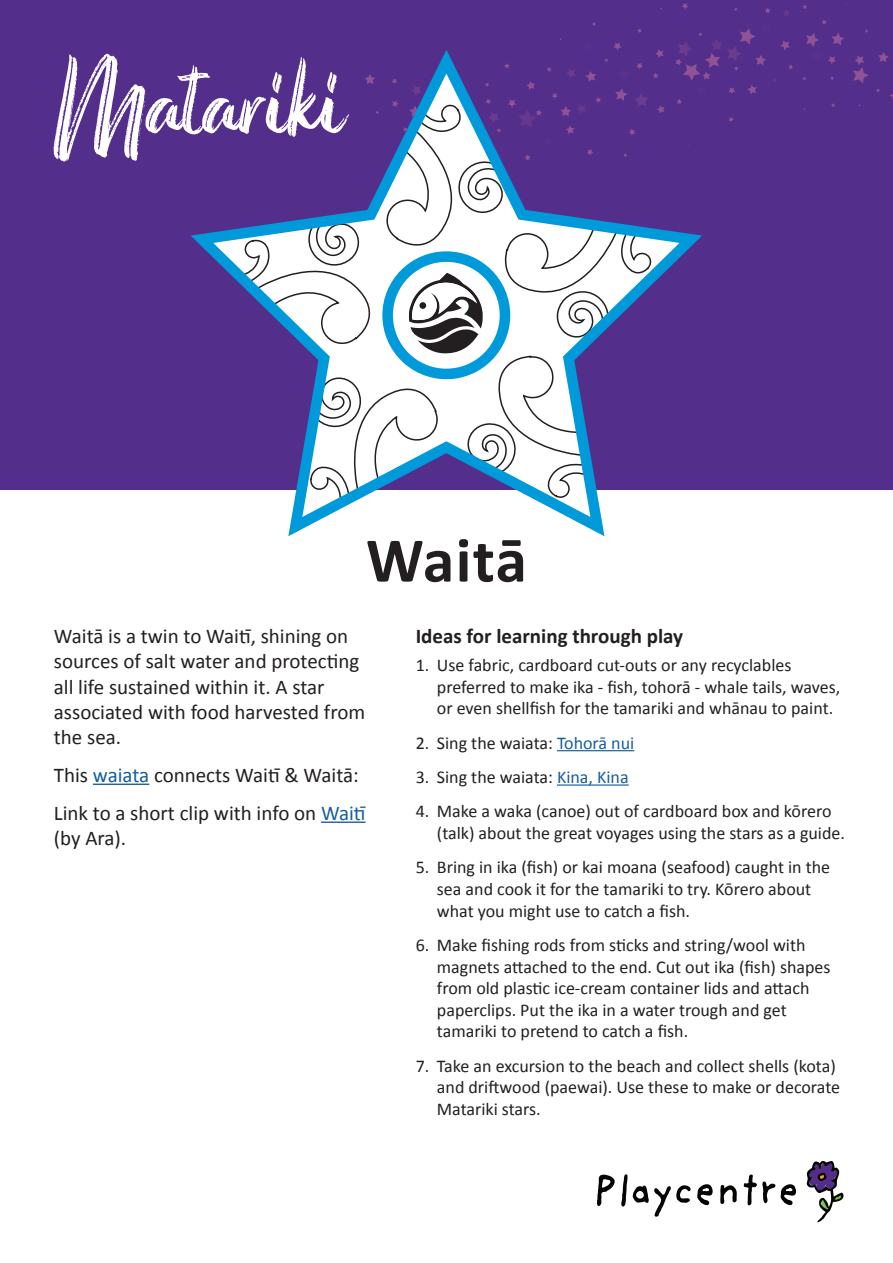
<style>
.page{position:relative;width:893px;height:1263px;background:#fff}
.page>*{position:absolute;margin:0;border:0;box-sizing:border-box;transform-origin:0 0}
.t1{font:159.45px "Austellia";color:#fff;scale:.9 1}
.t2{font:700 63.9px "Calibri";letter-spacing:.015em;color:#231f20}
.t3{font:21px/25.2px "Calibri";color:#231f20}
.t4{font:700 21px "Calibri";color:#231f20}
.t5{font:18px/21.6px "Calibri";color:#231f20}
.s1{color:#175d9e}
</style>
<div class="page">
<div style="left:0;top:0;width:893px;height:489px;background:#542e8b"></div>
<svg style="left:637px;top:29px;width:5px;height:4px"></svg>
<svg style="left:803px;top:5px;width:4px;height:4px"></svg>
<svg style="left:831px;top:103px;width:4px;height:4px"></svg>
<svg style="left:853px;top:55px;width:16px;height:28px"></svg>
<svg style="left:878px;top:52px;width:11px;height:10px"></svg>
<svg style="left:822px;top:20px;width:5px;height:4px"></svg>
<svg style="left:614px;top:43px;width:8px;height:5px"></svg>
<svg style="left:729px;top:117px;width:5px;height:5px"></svg>
<svg style="left:806px;top:33px;width:38px;height:31px"></svg>
<svg style="left:678px;top:3px;width:115px;height:91px"></svg>
<svg style="left:597px;top:1174px;width:199px;height:42px"></svg>
<svg style="left:807px;top:1161px;width:36px;height:61px"></svg>
<hr style="left:93px;top:783px;width:56px;height:2px;background:#175d9e">
<hr style="left:321px;top:821px;width:45px;height:2px;background:#175d9e">
<hr style="left:557px;top:750px;width:77px;height:1px;background:#175d9e">
<hr style="left:557px;top:784px;width:72px;height:2px;background:#175d9e">
<svg style="left:179px;top:48px;width:534px;height:489px"></svg>
<div style="left:382px;top:251px;width:128px;height:128px;border:11px solid #0099da;border-radius:50%"></div>
<svg style="left:409px;top:273px;width:74px;height:81px;background:#a6a5a6"></svg>
<div style="left:419px;top:302px;width:7px;height:7px;background:#231f20;border-radius:50%"></div>
<p class="t1" style="left:54px;top:44px;width:324px">Matariki</p>
<p class="t2" style="left:366px;top:519px;width:163px">Waitā</p>
<p class="t3" style="left:54px;top:624px;width:313px">Waitā is a twin to Waitī, shining on sources of salt water and protecting all life sustained within it. A star associated with food harvested from the sea.</p>
<p class="t3" style="left:54px;top:762px;width:306px">This <span class="s1">waiata</span> connects Waitī &amp; Waitā:</p>
<p class="t3" style="left:54px;top:800px;width:313px">Link to a short clip with info on <span class="s1">Waitī </span>(by Ara).</p>
<p class="t4" style="left:416px;top:623px;width:269px">Ideas for learning through play</p>
<p class="t5" style="left:437px;top:654px;width:405px;text-indent:-21px">1. Use fabric, cardboard cut-outs or any recyclables preferred to make ika - fish, tohorā - whale tails, waves, or even shellfish for the tamariki and whānau to paint.</p>
<p class="t5" style="left:416px;top:732px;width:220px">2. Sing the waiata: <span class="s1">Tohorā nui</span></p>
<p class="t5" style="left:416px;top:766px;width:215px">3. Sing the waiata: <span class="s1">Kina, Kina</span></p>
<p class="t5" style="left:437px;top:801px;width:410px;text-indent:-21px">4. Make a waka (canoe) out of cardboard box and kōrero (talk) about the great voyages using the stars as a guide.</p>
<p class="t5" style="left:437px;top:857px;width:395px;text-indent:-21px">5. Bring in ika (fish) or kai moana (seafood) caught in the sea and cook it for the tamariki to try. Kōrero about what you might use to catch a fish.</p>
<p class="t5" style="left:437px;top:934px;width:395px;text-indent:-21px">6. Make fishing rods from sticks and string/wool with magnets attached to the end. Cut out ika (fish) shapes from old plastic ice-cream container lids and attach paperclips. Put the ika in a water trough and get tamariki to pretend to catch a fish.</p>
<p class="t5" style="left:437px;top:1055px;width:405px;text-indent:-21px">7. Take an excursion to the beach and collect shells (kota) and driftwood (paewai). Use these to make or decorate<br>Matariki stars.</p>
</div>
